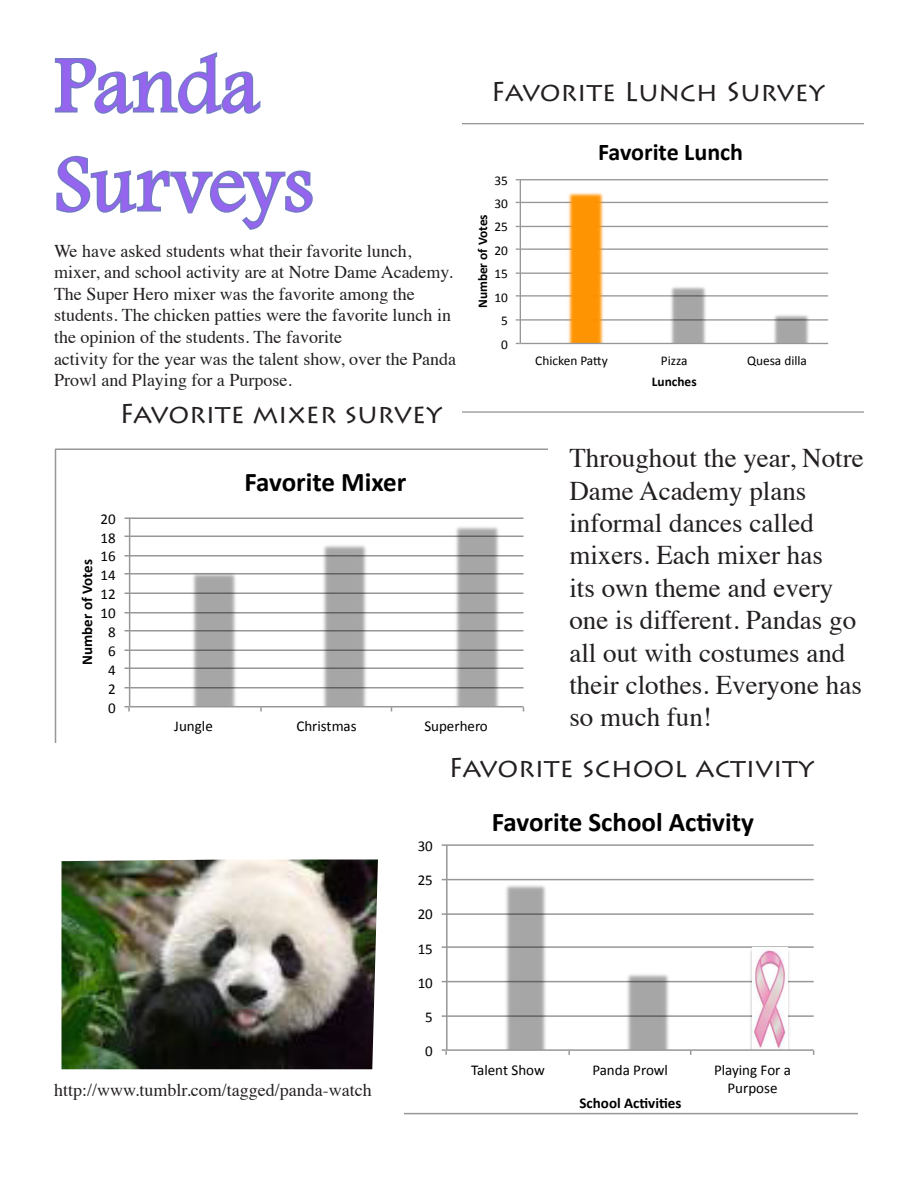
<style>
.page{position:relative;width:918px;height:1188px;background:#fff}
.page>*{position:absolute;margin:0;border:0;box-sizing:border-box;transform-origin:0 0}
.t1{font:82.5px/99px "Footlight MT Light";color:#9665ef}
.t2{font:27px/32.4px "Times";color:#231f20}
.t3{font:27px "Lithos Pro";color:#231f20}
.t4{font:700 27px "Calibri";color:#000}
.t5{font:700 24px "Calibri";color:#000}
.t6{font:18px/21.6px "Times";color:#231f20}
.t7{font:15px/18px "Calibri";color:#000;text-align:center}
.t8{font:700 15px "Calibri";color:#000}
.t9{font:13.35px "Calibri";color:#000}
.t10{font:700 13.35px "Calibri";color:#000}
</style>
<div class="page">
<svg style="left:54px;top:52px;width:207px;height:62px"></svg>
<svg style="left:56px;top:155px;width:257px;height:75px"></svg>
<svg style="left:462px;top:123px;width:402px;height:290px"></svg>
<svg style="left:55px;top:448px;width:493px;height:294px"></svg>
<svg style="left:404px;top:844px;width:453px;height:270px"></svg>
<img style="left:61px;top:860px;width:317px;height:209px">
<h1 class="t1" style="left:54px;top:33px;width:261px">Panda<br>Surveys</h1>
<p class="t6" style="left:54px;top:238px;width:404px">We have asked students what their favorite lunch, mixer, and school activity are at Notre Dame Academy.<br>The Super Hero mixer was the favorite among the students. The chicken patties were the favorite lunch in the opinion of the students. The favorite<br>activity for the year was the talent show, over the Panda Prowl and Playing for a Purpose.</p>
<h2 class="t3" style="left:119px;top:398px;width:324px">Favorite mixer survey</h2>
<h2 class="t3" style="left:491px;top:76px;width:335px">Favorite Lunch Survey</h2>
<p class="t9" style="left:494px;top:172px;width:15px">35</p>
<p class="t9" style="left:494px;top:195px;width:15px">30</p>
<p class="t10" style="left:474px;top:308px;width:95px;rotate:-90deg">Number of Votes</p>
<p class="t9" style="left:494px;top:219px;width:15px">25</p>
<p class="t9" style="left:494px;top:242px;width:15px">20</p>
<p class="t9" style="left:494px;top:266px;width:15px">15</p>
<p class="t9" style="left:494px;top:289px;width:15px">10</p>
<p class="t9" style="left:501px;top:312px;width:8px">5</p>
<p class="t9" style="left:501px;top:336px;width:8px">0</p>
<h3 class="t5" style="left:598px;top:137px;width:147px">Favorite Lunch</h3>
<p class="t9" style="left:535px;top:352px;width:74px">'(i*+e- Pa01</p>
<p class="t9" style="left:661px;top:352px;width:28px">Pizza</p>
<p class="t9" style="left:747px;top:352px;width:61px">Quesa dilla</p>
<p class="t10" style="left:652px;top:373px;width:46px">Lunches</p>
<p class="t8" style="left:78px;top:665px;width:107px;rotate:-90deg">Number of Votes</p>
<p class="t7" style="left:101px;top:510px;width:17px">20</p>
<p class="t7" style="left:101px;top:529px;width:17px">18</p>
<p class="t7" style="left:101px;top:548px;width:17px">16</p>
<p class="t7" style="left:101px;top:566px;width:17px">14</p>
<p class="t7" style="left:101px;top:585px;width:17px">12</p>
<p class="t7" style="left:101px;top:604px;width:17px">10</p>
<p class="t7" style="left:108px;top:623px;width:9px">8</p>
<p class="t7" style="left:108px;top:642px;width:9px">6</p>
<p class="t7" style="left:108px;top:661px;width:9px">4</p>
<p class="t7" style="left:108px;top:680px;width:9px">2</p>
<p class="t7" style="left:108px;top:699px;width:9px">0</p>
<h2 class="t4" style="left:245px;top:464px;width:163px">Favorite Mixer</h2>
<p class="t7" style="left:174px;top:717px;width:40px">Jungle</p>
<p class="t7" style="left:296px;top:717px;width:62px">Christmas</p>
<p class="t7" style="left:424px;top:717px;width:65px">Superhero</p>
<h2 class="t2" style="left:569px;top:440px;width:296px">Throughout the year, Notre<br>Dame Academy plans informal dances called mixers. Each mixer has<br>its own theme and every one is different. Pandas go all out with costumes and their clothes. Everyone has so much fun!</h2>
<h2 class="t3" style="left:448px;top:752px;width:367px">Favorite school activity</h2>
<p class="t7" style="left:418px;top:837px;width:17px">30</p>
<p class="t7" style="left:418px;top:871px;width:17px">25</p>
<p class="t7" style="left:418px;top:906px;width:17px">20</p>
<p class="t7" style="left:418px;top:940px;width:17px">15</p>
<p class="t7" style="left:418px;top:974px;width:17px">10</p>
<p class="t7" style="left:425px;top:1008px;width:9px">5</p>
<p class="t7" style="left:425px;top:1042px;width:9px">0</p>
<h2 class="t4" style="left:492px;top:805px;width:263px">563or4te -./oo0 1.234t7</h2>
<p class="t6" style="left:54px;top:1078px;width:319px">http://www.tumblr.com/tagged/panda-watch</p>
<p class="t7" style="left:471px;top:1061px;width:75px">Talent Show</p>
<p class="t7" style="left:592px;top:1061px;width:77px">Panda Prowl</p>
<p class="t7" style="left:714px;top:1061px;width:79px">Playing For a<br>Purpose</p>
<p class="t8" style="left:580px;top:1094px;width:103px">-./oo0 1.2342es</p>
</div>
